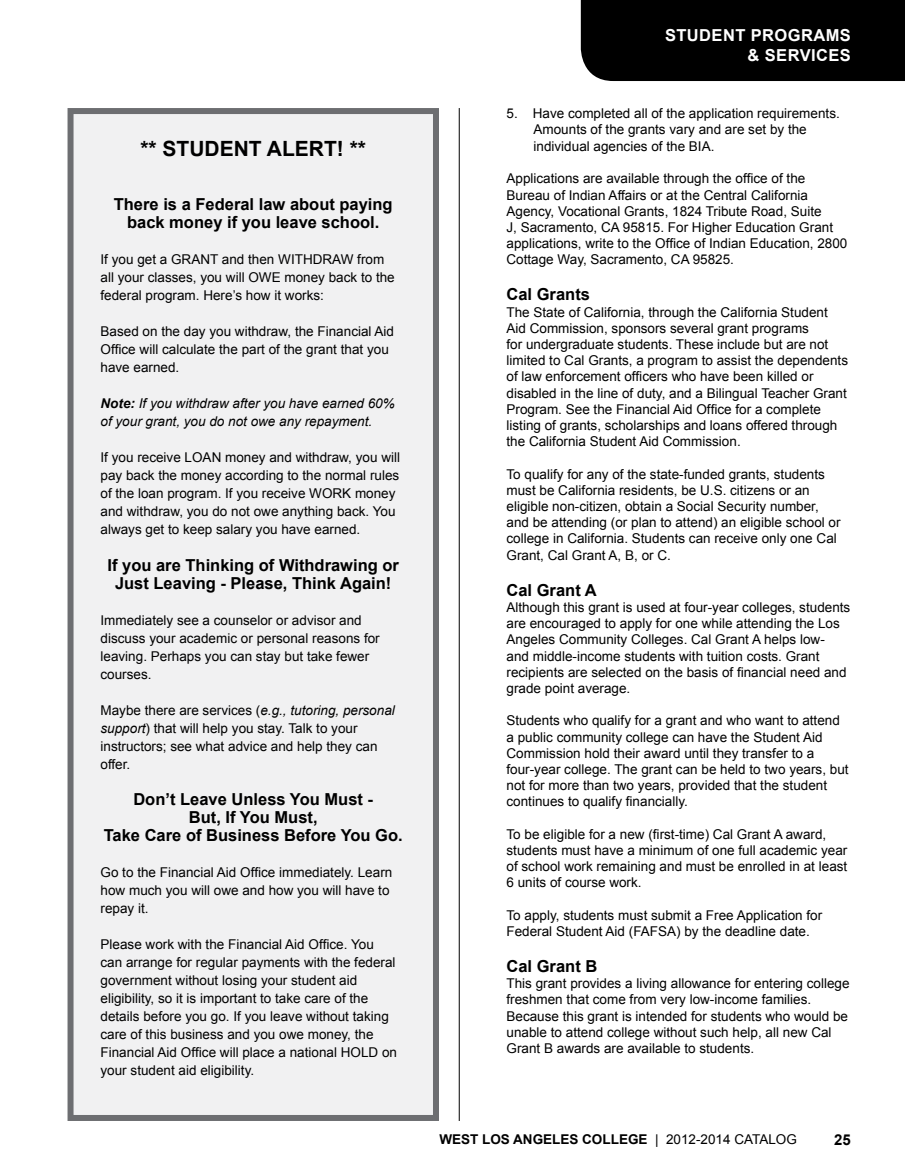
<style>
.page{position:relative;width:905px;height:1175px;background:#fff}
.page>*{position:absolute;margin:0;border:0;box-sizing:border-box;transform-origin:0 0}
.t1{font:700 21px "Arial";color:#000}
.t2{font:700 16.5px/18px "Arial";color:#000;text-align:center}
.t3{font:700 16.5px/19.8px "Arial";letter-spacing:.025em;color:#fff;text-align:right}
.t4{font:700 15px "Arial";color:#000}
.t5{font:13.5px/16.2px "Arial";color:#000}
.t6{font:italic 13.5px/18px "Arial";color:#000}
.t7{font:700 13.5px "Arial";color:#000}
.s1{font-weight:700}
.s2{font-style:italic}
.s3{font-weight:400}
</style>
<div class="page">
<div style="left:581px;top:0;width:323px;height:81px;background:#000"></div>
<hr style="left:459px;top:108px;width:1px;height:1012px;background:#000">
<div style="left:70px;top:111px;width:366px;height:1007px;background:#f1f1f2"></div>
<div style="left:68px;top:108px;width:371px;height:1012px;border:6px solid #6d6e71"></div>
<h1 class="t1" style="left:140px;top:135px;width:227px">** STUDENT ALERT! **</h1>
<p class="t2" style="left:114px;top:196px;width:280px">There is a Federal law about paying back money if you leave school.</p>
<p class="t5" style="left:100px;top:251px;width:296px;line-height:18px">If you get a GRANT and then WITHDRAW from all your classes, you will OWE money back to the federal program. Here’s how it works:</p>
<p class="t5" style="left:100px;top:323px;width:295px;line-height:18px">Based on the day you withdraw, the Financial Aid<br>Office will calculate the part of the grant that you have earned.</p>
<p class="t6" style="left:100px;top:395px;width:296px"><span class="s1">Note:</span> If you withdraw after you have earned 60% of your grant, you do not owe any repayment.</p>
<p class="t5" style="left:100px;top:449px;width:301px;line-height:18px">If you receive LOAN money and withdraw, you will pay back the money according to the normal rules of the loan program. If you receive WORK money and withdraw, you do not owe anything back. You always get to keep salary you have earned.</p>
<p class="t2" style="left:107px;top:556px;width:293px">If you are Thinking of Withdrawing or<br>Just Leaving - Please, Think Again!</p>
<p class="t5" style="left:100px;top:611px;width:281px;line-height:18px">Immediately see a counselor or advisor and discuss your academic or personal reasons for leaving. Perhaps you can stay but take fewer courses.</p>
<p class="t5" style="left:100px;top:701px;width:296px;line-height:18px">Maybe there are services (<span class="s2">e.g., tutoring, personal support</span>) that will help you stay. Talk to your instructors; see what advice and help they can offer.</p>
<p class="t2" style="left:104px;top:790px;width:300px">Don’t Leave Unless You Must -<br>But, If You Must,<br>Take Care of Business Before You Go.</p>
<p class="t5" style="left:100px;top:863px;width:293px;line-height:18px">Go to the Financial Aid Office immediately. Learn how much you will owe and how you will have to repay it.</p>
<p class="t5" style="left:100px;top:935px;width:298px;line-height:18px">Please work with the Financial Aid Office. You can arrange for regular payments with the federal government without losing your student aid eligibility, so it is important to take care of the details before you go. If you leave without taking care of this business and you owe money, the Financial Aid Office will place a national HOLD on your student aid eligibility.</p>
<p class="t3" style="left:665px;top:26px;width:187px">STUDENT PROGRAMS &amp; SERVICES</p>
<p class="t5" style="left:533px;top:105px;width:308px;text-indent:-27px">5. Have completed all of the application requirements.<br>Amounts of the grants vary and are set by the individual agencies of the BIA.</p>
<p class="t5" style="left:506px;top:171px;width:342px">Applications are available through the office of the Bureau of Indian Affairs or at the Central California Agency, Vocational Grants, 1824 Tribute Road, Suite<br>J, Sacramento, CA 95815. For Higher Education Grant applications, write to the Office of Indian Education, 2800<br>Cottage Way, Sacramento, CA 95825.</p>
<p class="t2" style="left:506px;top:286px;width:85px">Cal Grants</p>
<p class="t5" style="left:506px;top:304px;width:343px">The State of California, through the California Student Aid Commission, sponsors several grant programs<br>for undergraduate students. These include but are not limited to Cal Grants, a program to assist the dependents of law enforcement officers who have been killed or disabled in the line of duty, and a Bilingual Teacher Grant Program. See the Financial Aid Office for a complete listing of grants, scholarships and loans offered through the California Student Aid Commission.</p>
<p class="t5" style="left:506px;top:466px;width:335px">To qualify for any of the state-funded grants, students must be California residents, be U.S. citizens or an eligible non-citizen, obtain a Social Security number, and be attending (or plan to attend) an eligible school or college in California. Students can receive only one Cal Grant, Cal Grant A, B, or C.</p>
<p class="t2" style="left:506px;top:581px;width:92px">Cal Grant A</p>
<p class="t5" style="left:506px;top:599px;width:345px">Although this grant is used at four-year colleges, students are encouraged to apply for one while attending the Los Angeles Community Colleges. Cal Grant A helps low&shy;and middle-income students with tuition costs. Grant recipients are selected on the basis of financial need and grade point average.</p>
<p class="t5" style="left:506px;top:712px;width:343px">Students who qualify for a grant and who want to attend a public community college can have the Student Aid Commission hold their award until they transfer to a four-year college. The grant can be held to two years, but not for more than two years, provided that the student continues to qualify financially.</p>
<p class="t5" style="left:506px;top:826px;width:342px">To be eligible for a new (first-time) Cal Grant A award, students must have a minimum of one full academic year of school work remaining and must be enrolled in at least 6 units of course work.</p>
<p class="t5" style="left:506px;top:907px;width:317px">To apply, students must submit a Free Application for<br>Federal Student Aid (FAFSA) by the deadline date.</p>
<p class="t2" style="left:506px;top:957px;width:92px">Cal Grant B</p>
<p class="t5" style="left:506px;top:975px;width:344px">This grant provides a living allowance for entering college freshmen that come from very low-income families.<br>Because this grant is intended for students who would be unable to attend college without such help, all new Cal Grant B awards are available to students.</p>
<p class="t7" style="left:439px;top:1130px;width:359px">WEST LOS ANGELES COLLEGE <span class="s3">| 2012-2014 CATALOG</span></p>
<p class="t4" style="left:834px;top:1130px;width:18px">25</p>
</div>
